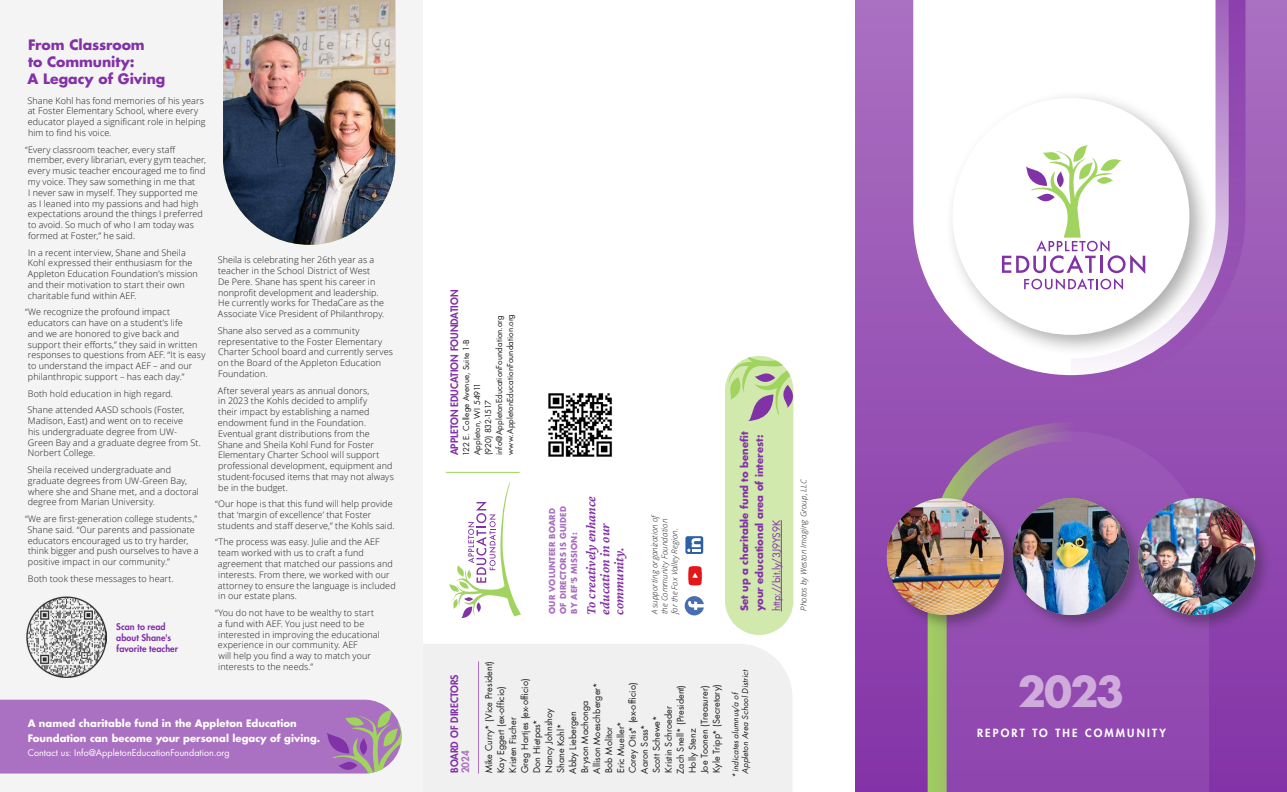
<style>
.page{position:relative;width:1287px;height:792px;background:#fff}
.page>*{position:absolute;margin:0;border:0;box-sizing:border-box;transform-origin:0 0}
.t1{font:700 40.8px "Futura Std";color:#cfacdc}
.t2{font:italic 600 14px/14px "Crimson Pro";color:#8331a7}
.t3{font:700 14px/17px "Futura Std";letter-spacing:-.005em;color:#8331a7}
.t4{font:800 11px "Futura Std";letter-spacing:.195em;color:#fff}
.t5{font:700 10px/15px "Futura Std";letter-spacing:.005em;color:#fff}
.t6{font:700 10px/15px "Futura Std";letter-spacing:.005em;color:#8331a7}
.t7{font:800 10px "Futura Std";color:#8331a7}
.t8{font:10px "Futura Std";letter-spacing:-.01em;color:#8331a7}
.t9{font:800 10px "Futura Std";color:#aa70c1}
.t10{font:300 9px/10.8px "Open Sans";letter-spacing:.01em;color:#1c1b1a}
.t11{font:9px/12px "Futura Std";letter-spacing:.005em;color:#1c1b1a}
.t12{font:9px "Futura Std";letter-spacing:.005em;color:#fff}
.t13{font:800 9px/10.8px "Futura Std";letter-spacing:.005em;color:#8331a7}
.t14{font:8px/11px "Futura Std";letter-spacing:.01em;color:#1c1b1a}
.t15{font:italic 300 8px/10px "Open Sans";letter-spacing:.01em;color:#1c1b1a}
.t16{font:700 8px/11px "Futura Std";letter-spacing:.025em;color:#aa70c1}
.t17{font:italic 8px/9.6px "Futura Std";letter-spacing:.005em;color:#1c1b1a}
</style>
<div class="page">
<div style="left:855px;top:0;width:432px;height:792px;background:linear-gradient(to bottom,#aa70c1,#8433a7)"></div>
<div style="left:0;top:0;width:423px;height:792px;background:#f4f4f4"></div>
<svg style="left:1077px;top:431px;width:132px;height:361px;background:#934bb1"></svg>
<svg style="left:449px;top:481px;width:72px;height:137px"></svg>
<hr style="left:446px;top:472px;width:74px;height:1px;background:#a2d45e">
<svg style="left:688px;top:566px;width:14px;height:19px"></svg>
<div style="left:685px;top:536px;width:18px;height:18px;background:#2c5fa8;border-radius:2px"></div>
<svg style="left:687px;top:538px;width:14px;height:14px"></svg>
<svg style="left:685px;top:596px;width:19px;height:19px"></svg>
<img style="left:26px;top:597px;width:81px;height:80px">
<svg style="left:0;top:700px;width:402px;height:74px;background:#aa76be"></svg>
<img style="left:223px;top:0;width:172px;height:245px">
<img style="left:548px;top:393px;width:65px;height:64px">
<div style="left:423px;top:644px;width:369px;height:148px;background:#f0f0f0"></div>
<svg style="left:927px;top:421px;width:150px;height:371px;background:#945ba7"></svg>
<svg style="left:913px;top:0;width:157px;height:375px"></svg>
<svg style="left:1070px;top:0;width:176px;height:390px"></svg>
<hr style="left:478px;top:661px;width:1px;height:113px;background:#aa70c1">
<div style="left:725px;top:356px;width:68px;height:279px;background:#d2e9ae;border-radius:34px"></div>
<svg style="left:725px;top:356px;width:68px;height:65px"></svg>
<hr style="left:781px;top:520px;width:1px;height:91px;background:#8331a7">
<div style="left:944px;top:90px;width:268px;height:267px;background:#1c1b1a;opacity:.35"></div>
<div style="left:953px;top:98px;width:236px;height:237px;background:#fff;border-radius:50%"></div>
<div style="left:1009px;top:495px;width:138px;height:137px;background:#1c1b1a;opacity:.35"></div>
<img style="left:1013px;top:498px;width:116px;height:117px;border-radius:58px">
<div style="left:1135px;top:495px;width:137px;height:137px;background:#1c1b1a;opacity:.35"></div>
<img style="left:1138px;top:498px;width:117px;height:117px;border-radius:58px">
<div style="left:884px;top:495px;width:137px;height:137px;background:#1c1b1a;opacity:.35"></div>
<img style="left:887px;top:498px;width:117px;height:117px;border-radius:58px">
<svg style="left:1002px;top:145px;width:143px;height:145px"></svg>
<h2 class="t3" style="left:28px;top:36px;width:139px">From Classroom<br>to Community:<br>A Legacy of Giving</h2>
<p class="t10" style="left:28px;top:95px;width:180px">Shane Kohl has fond memories of his years at Foster Elementary School, where every educator played a significant role in helping him to find his voice.</p>
<p class="t10" style="left:28px;top:144px;width:180px;text-indent:-3px">“Every classroom teacher, every staff member, every librarian, every gym teacher, every music teacher encouraged me to find my voice. They saw something in me that<br>I never saw in myself. They supported me as I leaned into my passions and had high expectations around the things I preferred to avoid. So much of who I am today was formed at Foster,” he said.</p>
<p class="t10" style="left:28px;top:247px;width:172px">In a recent interview, Shane and Sheila Kohl expressed their enthusiasm for the Appleton Education Foundation’s mission and their motivation to start their own charitable fund within AEF.</p>
<p class="t10" style="left:28px;top:306px;width:179px;text-indent:-3px">“We recognize the profound impact educators can have on a student’s life<br>and we are honored to give back and support their efforts,” they said in written responses to questions from AEF. “It is easy to understand the impact AEF – and our philanthropic support – has each day.”</p>
<p class="t10" style="left:28px;top:385px;width:159px;line-height:16.6px">Both hold education in high regard.<br>Shane attended AASD schools (Foster,</p>
<p class="t10" style="left:28px;top:415px;width:174px">Madison, East) and went on to receive<br>his undergraduate degree from UW-<br>Green Bay and a graduate degree from St.<br>Norbert College.</p>
<p class="t10" style="left:28px;top:464px;width:173px">Sheila received undergraduate and graduate degrees from UW-Green Bay, where she and Shane met, and a doctoral degree from Marian University.</p>
<p class="t10" style="left:25px;top:513px;width:175px">“We are first-generation college students,” Shane said. “Our parents and passionate educators encouraged us to try harder, think bigger and push ourselves to have a positive impact in our community.”</p>
<p class="t10" style="left:28px;top:573px;width:147px">Both took these messages to heart.</p>
<p class="t13" style="left:116px;top:621px;width:63px">Scan to read about Shane's favorite teacher</p>
<p class="t10" style="left:218px;top:254px;width:168px">Sheila is celebrating her 26th year as a teacher in the School District of West<br>De Pere. Shane has spent his career in nonprofit development and leadership.<br>He currently works for ThedaCare as the Associate Vice President of Philanthropy.</p>
<p class="t10" style="left:218px;top:325px;width:177px">Shane also served as a community representative to the Foster Elementary Charter School board and currently serves on the Board of the Appleton Education Foundation.</p>
<p class="t10" style="left:218px;top:385px;width:178px">After several years as annual donors,<br>in 2023 the Kohls decided to amplify<br>their impact by establishing a named endowment fund in the Foundation.<br>Eventual grant distributions from the Shane and Sheila Kohl Fund for Foster Elementary Charter School will support professional development, equipment and student-focused items that may not always be in the budget.</p>
<p class="t10" style="left:218px;top:498px;width:178px;text-indent:-3px">“Our hope is that this fund will help provide that ‘margin of excellence’ that Foster students and staff deserve,” the Kohls said.</p>
<p class="t10" style="left:218px;top:537px;width:179px;text-indent:-3px">“The process was easy. Julie and the AEF team worked with us to craft a fund agreement that matched our passions and interests. From there, we worked with our attorney to ensure the language is included in our estate plans.</p>
<p class="t10" style="left:218px;top:607px;width:163px;text-indent:-3px">“You do not have to be wealthy to start a fund with AEF. You just need to be interested in improving the educational experience in our community. AEF<br>will help you find a way to match your interests to the needs.”</p>
<p class="t5" style="left:28px;top:715px;width:294px">A named charitable fund in the Appleton Education<br>Foundation can become your personal legacy of giving.</p>
<p class="t12" style="left:28px;top:747px;width:204px">Contact us: Info@AppletonEducationFoundation.org</p>
<p class="t7" style="left:448px;top:455px;width:167px;rotate:-90deg">APPLETON EDUCATION FOUNDATION</p>
<p class="t14" style="left:461px;top:456px;width:144px;rotate:-90deg">122 E. College Avenue, Suite 1-B<br>Appleton, WI 54911<br>(920) 832-1517 info@AppletonEducationFoundation.org www.AppletonEducationFoundation.org</p>
<p class="t16" style="left:546px;top:614px;width:109px;rotate:-90deg">OUR VOLUNTEER BOARD<br>OF DIRECTORS IS GUIDED<br>BY AEF’S MISSION:</p>
<h2 class="t2" style="left:584px;top:615px;width:121px;rotate:-90deg">To creatively enhance education in our community.</h2>
<p class="t15" style="left:649px;top:614px;width:103px;rotate:-90deg">A supporting organization of the Community Foundation for the Fox Valley Region.</p>
<p class="t6" style="left:737px;top:611px;width:181px;rotate:-90deg">Set up a charitable fund to benefit your educational area of interest:</p>
<p class="t8" style="left:770px;top:611px;width:93px;rotate:-90deg">http://bit.ly/3J9YS9K</p>
<p class="t15" style="left:798px;top:611px;width:133px;rotate:-90deg">Photos by Weston Imaging Group, LLC</p>
<p class="t7" style="left:448px;top:773px;width:100px;rotate:-90deg">BOARD OF DIRECTORS</p>
<p class="t9" style="left:459px;top:773px;width:24px;rotate:-90deg">2024</p>
<p class="t11" style="left:483px;top:774px;width:114px;rotate:-90deg">Mike Curry* (Vice President)<br>Kay Eggert (ex-officio)<br>Kristen Fischer<br>Greg Hartjes (ex-officio)<br>Don Hietpas*<br>Nancy Johnshoy<br>Shane Kohl*<br>Abby Liebergen<br>Bryson Machonga<br>Allison Moeschberger*<br>Bob Molitor<br>Eric Mueller*<br>Corey Otis* (ex-officio)<br>Aaron Sass*<br>Scott Schewe*<br>Kristin Schroeder<br>Zach Snell* (President)<br>Holly Stenz<br>Joe Toonen (Treasurer)<br>Kyle Tripp* (Secretary)</p>
<p class="t17" style="left:731px;top:774px;width:106px;text-indent:-4px;rotate:-90deg">* indicates alumnus/a of<br>Appleton Area School District</p>
<h1 class="t1" style="left:1018px;top:665px;width:108px">2023</h1>
<p class="t4" style="left:977px;top:726px;width:191px">REPORT TO THE COMMUNITY</p>
</div>
